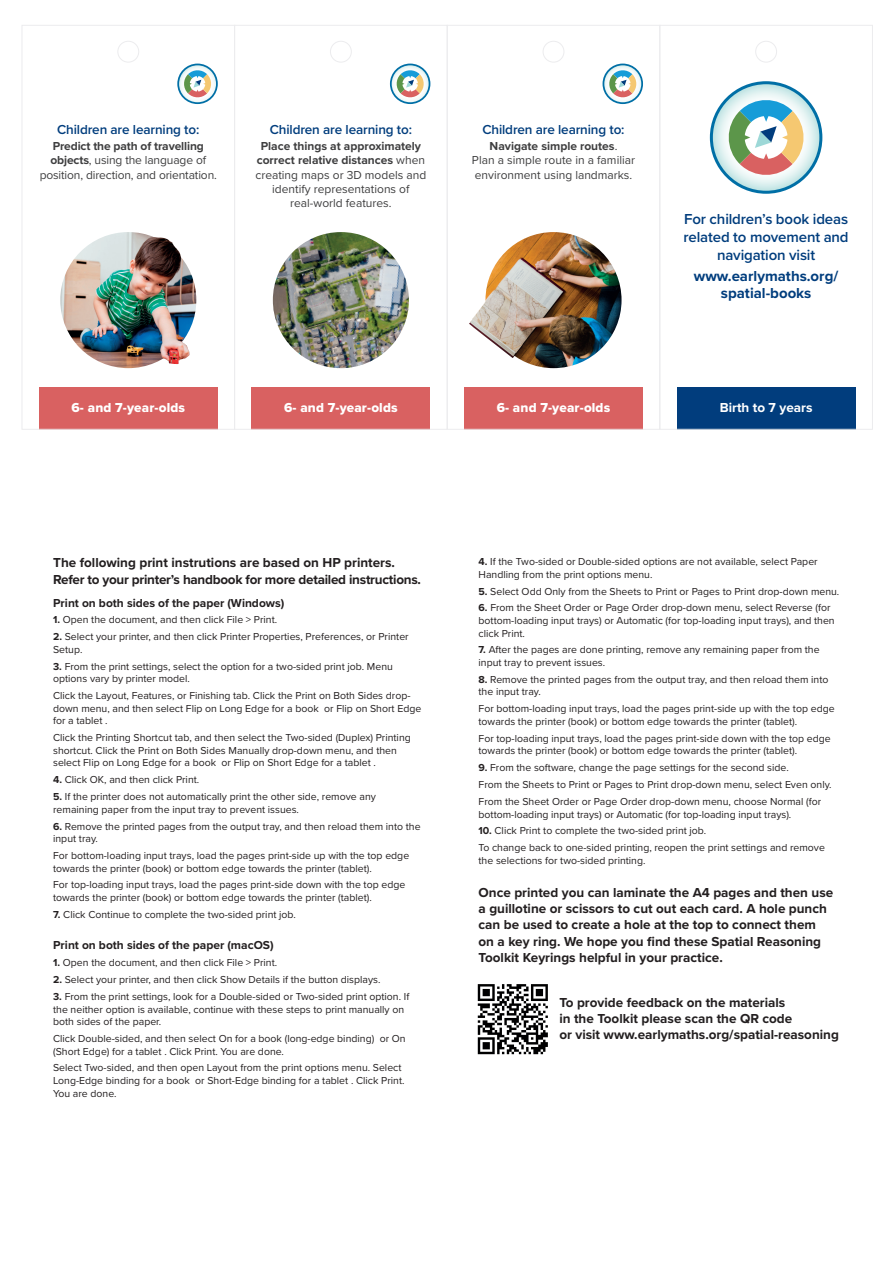
<style>
.page{position:relative;width:893px;height:1263px;background:#fff}
.page>*{position:absolute;margin:0;border:0;box-sizing:border-box;transform-origin:0 0}
.t1{font:600 15px/18px "Proxima Nova";letter-spacing:-.01em;color:#013d7d;text-align:center}
.t2{font:700 15px/16.5px "Proxima Nova";color:#013d7d;text-align:center}
.t3{font:700 13.5px/16.2px "Proxima Nova";color:#231f20}
.t4{font:700 13.5px/16.2px "Proxima Nova";letter-spacing:-.02em;color:#231f20}
.t5{font:600 13.5px "Proxima Nova";letter-spacing:-.01em;color:#013d7d}
.t6{font:13.5px "Proxima Nova Extrabld";letter-spacing:.01em;color:#fff}
.t7{font:700 13.5px "Proxima Nova";color:#fff}
.t8{font:12px/14.2px "Proxima Nova";color:#3e3e3f;text-align:center}
.t9{font:700 12px "Proxima Nova";color:#231f20}
.t10{font:10.5px/12.6px "Proxima Nova";color:#231f20}
.s1{font-weight:700}
</style>
<div class="page">
<img style="left:60px;top:232px;width:136px;height:136px;border-radius:68px">
<div style="left:39px;top:387px;width:179px;height:42px;background:#d96161"></div>
<img style="left:178px;top:64px;width:39px;height:39px;border-radius:19px">
<div style="left:177px;top:64px;width:41px;height:40px;border:2px solid #006fa6;border-radius:50%"></div>
<svg style="left:183px;top:69px;width:29px;height:30px"></svg>
<img style="left:143px;top:237px;width:47px;height:127px">
<svg style="left:251px;top:57px;width:180px;height:370px"></svg>
<img style="left:273px;top:232px;width:136px;height:136px;border-radius:68px">
<div style="left:252px;top:387px;width:178px;height:42px;background:#d96161"></div>
<img style="left:391px;top:64px;width:38px;height:39px;border-radius:19px">
<div style="left:390px;top:64px;width:40px;height:40px;border:2px solid #006fa6;border-radius:50%"></div>
<svg style="left:395px;top:69px;width:30px;height:30px"></svg>
<img style="left:485px;top:232px;width:137px;height:136px;border-radius:68px">
<div style="left:464px;top:387px;width:179px;height:42px;background:#d96161"></div>
<img style="left:603px;top:64px;width:39px;height:39px;border-radius:19px">
<div style="left:603px;top:64px;width:40px;height:40px;border:2px solid #006fa6;border-radius:50%"></div>
<svg style="left:608px;top:69px;width:30px;height:30px"></svg>
<img style="left:469px;top:258px;width:67px;height:100px">
<svg style="left:709px;top:57px;width:147px;height:370px"></svg>
<div style="left:677px;top:387px;width:178px;height:42px;background:#013d7d"></div>
<img style="left:711px;top:83px;width:110px;height:109px;border-radius:55px">
<div style="left:710px;top:81px;width:112px;height:113px;border:3px solid #006fa6;border-radius:50%"></div>
<svg style="left:725px;top:96px;width:82px;height:83px"></svg>
<svg style="left:477px;top:984px;width:66px;height:71px"></svg>
<svg style="left:478px;top:984px;width:70px;height:70px"></svg>
<div style="left:22px;top:25px;width:213px;height:404px;border:1px solid #ececee"></div>
<div style="left:234px;top:25px;width:213px;height:404px;border:1px solid #ececee"></div>
<div style="left:447px;top:25px;width:213px;height:404px;border:1px solid #ececee"></div>
<div style="left:660px;top:25px;width:213px;height:404px;border:1px solid #ececee"></div>
<div style="left:118px;top:41px;width:21px;height:21px;border:1px solid #ececee;border-radius:50%"></div>
<div style="left:330px;top:41px;width:22px;height:21px;border:1px solid #ececee;border-radius:50%"></div>
<div style="left:543px;top:41px;width:21px;height:21px;border:1px solid #ececee;border-radius:50%"></div>
<div style="left:755px;top:41px;width:22px;height:21px;border:1px solid #ececee;border-radius:50%"></div>
<p class="t5" style="left:57px;top:119px;width:144px">Children are learning to:</p>
<p class="t8" style="left:40px;top:138px;width:179px"><span class="s1">Predict the path of travelling objects</span>, using the language of position, direction, and orientation.</p>
<p class="t5" style="left:270px;top:119px;width:144px">Children are learning to:</p>
<p class="t8" style="left:255px;top:138px;width:172px"><span class="s1">Place things at approximately correct relative distances</span> when creating maps or 3D models and identify representations of real-world features.</p>
<p class="t6" style="left:72px;top:398px;width:115px">6- and 7-year-olds</p>
<p class="t6" style="left:284px;top:398px;width:115px">6- and 7-year-olds</p>
<p class="t5" style="left:482px;top:119px;width:144px">Children are learning to:</p>
<p class="t8" style="left:472px;top:138px;width:165px"><span class="s1">Navigate simple routes</span>.<br>Plan a simple route in a familiar environment using landmarks.</p>
<h1 class="t1" style="left:684px;top:210px;width:167px">For children’s book ideas related to movement and navigation visit</h1>
<h1 class="t2" style="left:694px;top:269px;width:146px">www.earlymaths.org/ spatial-books</h1>
<p class="t6" style="left:497px;top:398px;width:115px">6- and 7-year-olds</p>
<p class="t7" style="left:720px;top:400px;width:94px">Birth to 7 years</p>
<p class="t4" style="left:53px;top:555px;width:369px">The following print instrutions are based on HP printers.<br>Refer to your printer’s handbook for more detailed instructions.</p>
<p class="t9" style="left:53px;top:595px;width:233px">Print on both sides of the paper (Windows)</p>
<p class="t10" style="left:53px;top:613px;width:226px"><span class="s1">1.</span> Open the document, and then click File &gt; Print.</p>
<p class="t10" style="left:53px;top:630px;width:357px"><span class="s1">2.</span> Select your printer, and then click Printer Properties, Preferences, or Printer<br>Setup.</p>
<p class="t10" style="left:53px;top:659px;width:341px"><span class="s1">3.</span> From the print settings, select the option for a two-sided print job. Menu options vary by printer model.</p>
<p class="t10" style="left:53px;top:689px;width:370px">Click the Layout, Features, or Finishing tab. Click the Print on Both Sides drop&shy;down menu, and then select Flip on Long Edge for a book or Flip on Short Edge for a tablet .</p>
<p class="t10" style="left:53px;top:731px;width:359px">Click the Printing Shortcut tab, and then select the Two-sided (Duplex) Printing shortcut. Click the Print on Both Sides Manually drop-down menu, and then select Flip on Long Edge for a book or Flip on Short Edge for a tablet .</p>
<p class="t10" style="left:53px;top:773px;width:148px"><span class="s1">4.</span> Click OK, and then click Print.</p>
<p class="t10" style="left:53px;top:790px;width:324px"><span class="s1">5.</span> If the printer does not automatically print the other side, remove any remaining paper from the input tray to prevent issues.</p>
<p class="t10" style="left:53px;top:819px;width:369px"><span class="s1">6.</span> Remove the printed pages from the output tray, and then reload them into the input tray.</p>
<p class="t10" style="left:53px;top:849px;width:358px">For bottom-loading input trays, load the pages print-side up with the top edge towards the printer (book) or bottom edge towards the printer (tablet).</p>
<p class="t10" style="left:53px;top:878px;width:354px">For top-loading input trays, load the pages print-side down with the top edge towards the printer (book) or bottom edge towards the printer (tablet).</p>
<p class="t10" style="left:53px;top:908px;width:244px"><span class="s1">7.</span> Click Continue to complete the two-sided print job.</p>
<p class="t9" style="left:53px;top:938px;width:222px">Print on both sides of the paper (macOS)</p>
<p class="t10" style="left:53px;top:956px;width:226px"><span class="s1">1.</span> Open the document, and then click File &gt; Print.</p>
<p class="t10" style="left:53px;top:973px;width:329px"><span class="s1">2.</span> Select your printer, and then click Show Details if the button displays.</p>
<p class="t10" style="left:53px;top:990px;width:358px"><span class="s1">3.</span> From the print settings, look for a Double-sided or Two-sided print option. If the neither option is available, continue with these steps to print manually on both sides of the paper.</p>
<p class="t10" style="left:53px;top:1032px;width:354px">Click Double-sided, and then select On for a book (long-edge binding) or On (Short Edge) for a tablet . Click Print. You are done.</p>
<p class="t10" style="left:53px;top:1061px;width:353px">Select Two-sided, and then open Layout from the print options menu. Select<br>Long-Edge binding for a book or Short-Edge binding for a tablet . Click Print.<br>You are done.</p>
<p class="t10" style="left:479px;top:555px;width:341px"><span class="s1">4.</span> If the Two-sided or Double-sided options are not available, select Paper<br>Handling from the print options menu.</p>
<p class="t10" style="left:479px;top:584px;width:362px"><span class="s1">5.</span> Select Odd Only from the Sheets to Print or Pages to Print drop-down menu.</p>
<p class="t10" style="left:479px;top:601px;width:358px"><span class="s1">6.</span> From the Sheet Order or Page Order drop-down menu, select Reverse (for bottom-loading input trays) or Automatic (for top-loading input trays), and then click Print.</p>
<p class="t10" style="left:479px;top:643px;width:343px"><span class="s1">7.</span> After the pages are done printing, remove any remaining paper from the input tray to prevent issues.</p>
<p class="t10" style="left:479px;top:673px;width:351px"><span class="s1">8.</span> Remove the printed pages from the output tray, and then reload them into the input tray.</p>
<p class="t10" style="left:479px;top:702px;width:358px">For bottom-loading input trays, load the pages print-side up with the top edge towards the printer (book) or bottom edge towards the printer (tablet).</p>
<p class="t10" style="left:479px;top:731px;width:354px">For top-loading input trays, load the pages print-side down with the top edge towards the printer (book) or bottom edge towards the printer (tablet).</p>
<p class="t10" style="left:479px;top:759px;width:355px;line-height:16.8px"><span class="s1">9.</span> From the software, change the page settings for the second side.<br>From the Sheets to Print or Pages to Print drop-down menu, select Even only.<br>From the Sheet Order or Page Order drop-down menu, choose Normal (for</p>
<p class="t10" style="left:479px;top:807px;width:314px">bottom-loading input trays) or Automatic (for top-loading input trays).</p>
<p class="t10" style="left:479px;top:822px;width:348px;line-height:16.8px"><span class="s1">10.</span> Click Print to complete the two-sided print job.<br>To change back to one-sided printing, reopen the print settings and remove</p>
<p class="t10" style="left:479px;top:853px;width:168px">the selections for two-sided printing.</p>
<p class="t3" style="left:479px;top:885px;width:356px">Once printed you can laminate the A4 pages and then use a guillotine or scissors to cut out each card. A hole punch can be used to create a hole at the top to connect them on a key ring. We hope you find these Spatial Reasoning Toolkit Keyrings helpful in your practice.</p>
<p class="t3" style="left:559px;top:995px;width:281px">To provide feedback on the materials<br>in the Toolkit please scan the QR code<br>or visit www.earlymaths.org/spatial-reasoning</p>
</div>
